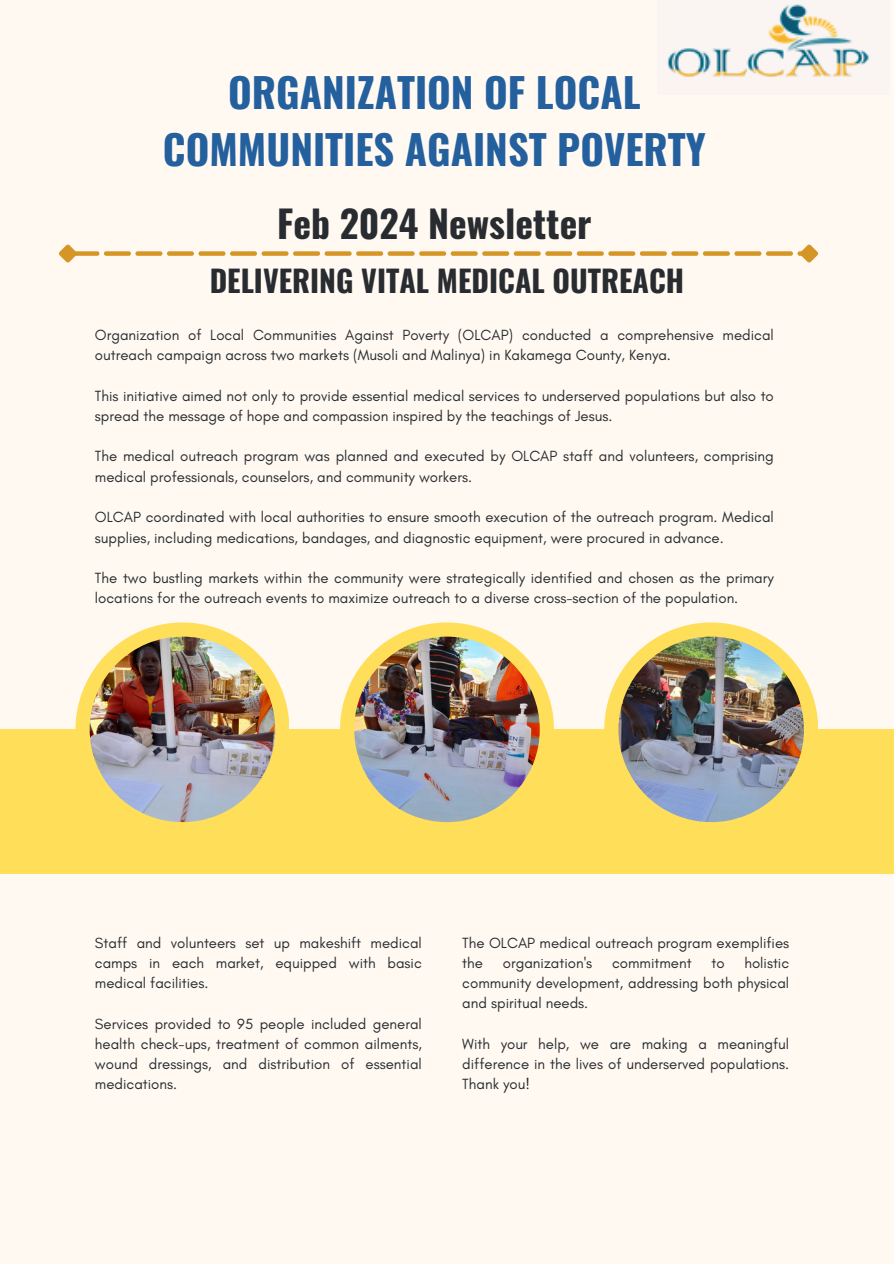
<style>
.page{position:relative;width:894px;height:1264px;background:#fff}
.page>*{position:absolute;margin:0;border:0;box-sizing:border-box;transform-origin:0 0}
.t1{font:700 40.5px/56.2px "Oswald";color:#24609e;text-align:center}
.t2{font:700 37.5px "Oswald";color:#282c30}
.t3{font:700 30px "Oswald";color:#282c30}
.t4{font:15px/20.2px "Glacial Indifference";color:#282c30}
</style>
<div class="page">
<div style="left:0;top:0;width:893px;height:1263px;background:#fff9f2"></div>
<svg style="left:59px;top:244px;width:760px;height:19px"></svg>
<div style="left:0;top:729px;width:893px;height:144px;background:#ffde59"></div>
<svg style="left:340px;top:622px;width:213px;height:201px;fill:#ffde59"></svg>
<img style="left:354px;top:636px;width:185px;height:186px">
<svg style="left:604px;top:622px;width:213px;height:201px;fill:#ffde59"></svg>
<img style="left:618px;top:636px;width:185px;height:186px">
<svg style="left:75px;top:622px;width:214px;height:201px;fill:#ffde59"></svg>
<img style="left:90px;top:636px;width:185px;height:186px">
<img style="left:667px;top:4px;width:203px;height:73px">
<p class="t1" style="left:163px;top:63px;width:544px">ORGANIZATION OF LOCAL<br>COMMUNITIES AGAINST POVERTY</p>
<p class="t2" style="left:277px;top:194px;width:316px">Feb 2024 Newsletter</p>
<p class="t3" style="left:210px;top:257px;width:476px">DELIVERING VITAL MEDICAL OUTREACH</p>
<p class="t4" style="left:95px;top:324px;width:680px">Organization of Local Communities Against Poverty (OLCAP) conducted a comprehensive medical outreach campaign across two markets (Musoli and Malinya) in Kakamega County, Kenya.</p>
<p class="t4" style="left:95px;top:385px;width:680px">This initiative aimed not only to provide essential medical services to underserved populations but also to spread the message of hope and compassion inspired by the teachings of Jesus.</p>
<p class="t4" style="left:95px;top:446px;width:680px">The medical outreach program was planned and executed by OLCAP staff and volunteers, comprising medical professionals, counselors, and community workers.</p>
<p class="t4" style="left:95px;top:507px;width:680px">OLCAP coordinated with local authorities to ensure smooth execution of the outreach program. Medical supplies, including medications, bandages, and diagnostic equipment, were procured in advance.</p>
<p class="t4" style="left:95px;top:567px;width:680px">The two bustling markets within the community were strategically identified and chosen as the primary locations for the outreach events to maximize outreach to a diverse cross-section of the population.</p>
<p class="t4" style="left:95px;top:932px;width:328px;text-align:justify">Staff and volunteers set up makeshift medical camps in each market, equipped with basic medical facilities.</p>
<p class="t4" style="left:95px;top:1013px;width:328px;text-align:justify">Services provided to 95 people included general health check-ups, treatment of common ailments, wound dressings, and distribution of essential medications.</p>
<p class="t4" style="left:462px;top:932px;width:328px">The OLCAP medical outreach program exemplifies the</p>
<p class="t4" style="left:462px;top:952px;width:328px;text-align:justify;text-indent:282px">holistic community development, addressing both physical and spiritual needs.</p>
<p class="t4" style="left:462px;top:1033px;width:328px;text-align:justify">With your help, we are making a meaningful difference in the lives of underserved populations.<br>Thank you!</p>
<p class="t4" style="left:502px;top:952px;width:91px">organization's</p>
<p class="t4" style="left:612px;top:952px;width:81px">commitment</p>
<p class="t4" style="left:711px;top:952px;width:15px">to</p>
</div>
